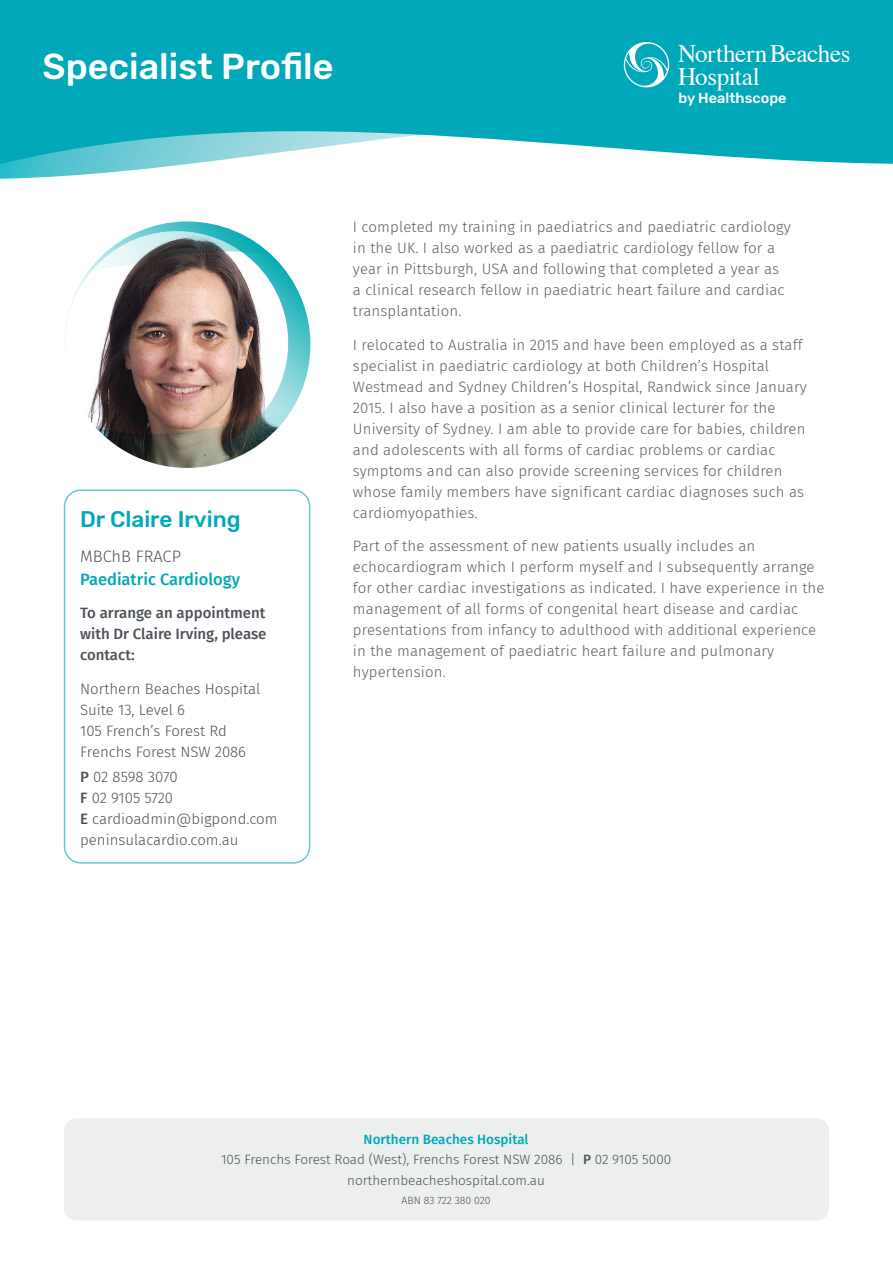
<style>
.page{position:relative;width:893px;height:1263px;background:#fff}
.page>*{position:absolute;margin:0;border:0;box-sizing:border-box;transform-origin:0 0}
.t1{font:500 36px "Rubik";color:#fff}
.t2{font:25.2px/22.6px "Times";letter-spacing:-.015em;color:#fff}
.t3{font:500 22.5px "Rubik";color:#00a8b9}
.t4{font:500 16.5px "Fira Sans";color:#00a8b9}
.t5{font:300 16.5px "Fira Sans";color:#4c5259}
.t6{font:300 15px/21px "Fira Sans";letter-spacing:.01em;color:#5f5f62}
.t7{font:300 15px/21px "Fira Sans";color:#4c5259}
.t8{font:500 15px/21px "Fira Sans";color:#4c5259;text-align:justify}
.t9{font:500 14.55px "Rubik";color:#fff}
.t10{font:300 13.5px/19.5px "Fira Sans";color:#4c5259;text-align:center}
.t11{font:300 10.5px "Fira Sans";color:#4c5259}
.s1{font-weight:500}
.s2{font-weight:500;color:#00a8b9}
</style>
<div class="page">
<img style="left:0;top:170px;width:133px;height:9px">
<svg style="left:0;top:0;width:893px;height:170px;background:#1eb2c1"></svg>
<div style="left:64px;top:489px;width:246px;height:375px;border:2px solid #69c8c9;border-radius:16px"></div>
<img style="left:66px;top:221px;width:244px;height:247px">
<div style="left:64px;top:1118px;width:765px;height:102px;background:#edeeee;border-radius:13px"></div>
<svg style="left:624px;top:42px;width:45px;height:45px"></svg>
<h1 class="t1" style="left:43px;top:46px;width:293px">Specialist Profile</h1>
<h2 class="t2" style="left:678px;top:40px;width:174px">NorthernBeaches<br>Hospital</h2>
<p class="t9" style="left:678px;top:90px;width:110px">by Healthscope</p>
<h3 class="t3" style="left:80px;top:506px;width:162px">Dr Claire Irving</h3>
<p class="t5" style="left:80px;top:545px;width:102px">MBChB FRACP</p>
<p class="t4" style="left:80px;top:566px;width:161px">Paediatric Cardiology</p>
<p class="t8" style="left:80px;top:602px;width:188px">To arrange an appointment with Dr Claire Irving, please contact:</p>
<p class="t7" style="left:80px;top:678px;width:182px">Northern Beaches Hospital<br>Suite 13, Level 6<br>105 French’s Forest Rd<br>Frenchs Forest NSW 2086</p>
<p class="t7" style="left:80px;top:766px;width:199px"><span class="s1">P</span> 02 8598 3070<br><span class="s1">F</span> 02 9105 5720<br><span class="s1">E</span> cardioadmin@bigpond.com peninsulacardio.com.au</p>
<p class="t6" style="left:353px;top:216px;width:439px">I completed my training in paediatrics and paediatric cardiology in the UK. I also worked as a paediatric cardiology fellow for a year in Pittsburgh, USA and following that completed a year as a clinical research fellow in paediatric heart failure and cardiac transplantation.</p>
<p class="t6" style="left:353px;top:334px;width:455px">I relocated to Australia in 2015 and have been employed as a staff specialist in paediatric cardiology at both Children’s Hospital Westmead and Sydney Children’s Hospital, Randwick since January 2015. I also have a position as a senior clinical lecturer for the University of Sydney. I am able to provide care for babies, children and adolescents with all forms of cardiac problems or cardiac symptoms and can also provide screening services for children whose family members have significant cardiac diagnoses such as cardiomyopathies.</p>
<p class="t6" style="left:353px;top:535px;width:473px">Part of the assessment of new patients usually includes an echocardiogram which I perform myself and I subsequently arrange for other cardiac investigations as indicated. I have experience in the management of all forms of congenital heart disease and cardiac presentations from infancy to adulthood with additional experience in the management of paediatric heart failure and pulmonary hypertension.</p>
<p class="t10" style="left:221px;top:1130px;width:452px"><span class="s2">Northern Beaches Hospital<br></span>105 Frenchs Forest Road (West), Frenchs Forest NSW 2086 | <span class="s1">P</span> 02 9105 5000</p>
<p class="t10" style="left:347px;top:1170px;width:199px">northernbeacheshospital.com.au</p>
<p class="t11" style="left:401px;top:1193px;width:91px">ABN 83 722 380 020</p>
</div>
